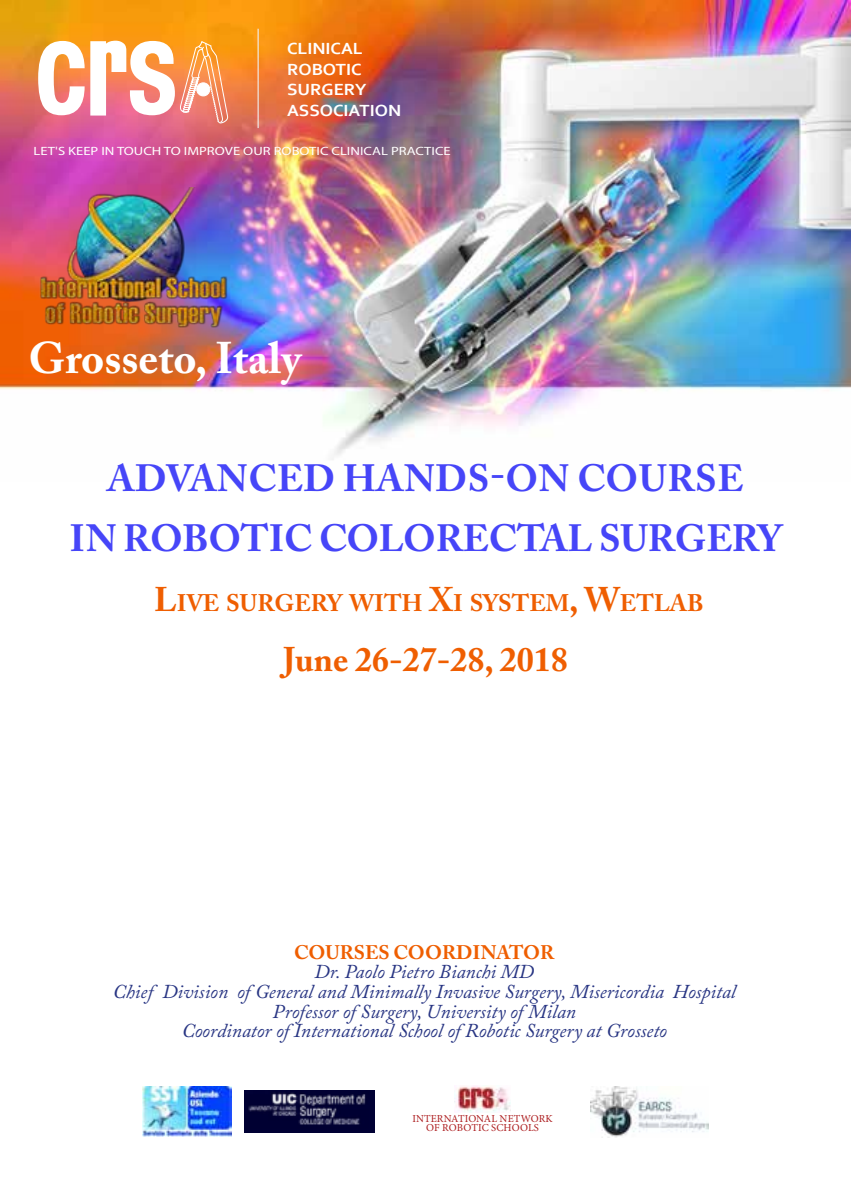
<style>
.page{position:relative;width:851px;height:1191px;background:#fff}
.page>*{position:absolute;margin:0;border:0;box-sizing:border-box;transform-origin:0 0}
.t1{font:700 44px "Adobe Caslon Pro";color:#fff}
.t2{font:700 37.8px/60px "Adobe Caslon Pro";letter-spacing:-.005em;color:#4645f8;text-align:center}
.t3{font:700 34px "Adobe Caslon Pro";color:#ef5e01}
.t4{font:700 23.8px "Adobe Caslon Pro";color:#ef5e01}
.t5{font:italic 19.6px/19.6px "Adobe Caslon Pro";color:#283583;text-align:center}
.t6{font:700 19.6px "Adobe Caslon Pro";letter-spacing:-.005em;color:#ef5e01}
.t7{font:700 17px/20.8px "Corbel";color:#fff;scale:1.07 1}
.t8{font:300 12px "Neo Sans Std";color:#fff;scale:1.21 1}
.t9{font:10.6px/8.8px "Minion Pro";letter-spacing:.01em;color:#ad1e20;text-align:center}
.s1{font-size:34px}
</style>
<div class="page">
<img style="left:0;top:0;width:850px;height:460px">
<hr style="left:258px;top:29px;width:1px;height:99px;background:#fff">
<svg style="left:38px;top:41px;width:191px;height:84px"></svg>
<img style="left:244px;top:1090px;width:130px;height:42px">
<img style="left:454px;top:1085px;width:56px;height:27px">
<img style="left:28px;top:187px;width:201px;height:142px">
<img style="left:590px;top:1086px;width:118px;height:51px">
<img style="left:142px;top:1086px;width:89px;height:50px">
<p class="t7" style="left:287px;top:37px;width:108px">CLINICAL<br>ROBOTIC<br>SURGERY<br>ASSOCIATION</p>
<p class="t8" style="left:33px;top:144px;width:346px">LET'S KEEP IN TOUCH TO IMPROVE OUR ROBOTIC CLINICAL PRACTICE</p>
<h1 class="t1" style="left:28px;top:332px;width:274px">Grosseto, Italy</h1>
<h2 class="t2" style="left:69px;top:448px;width:713px">ADVANCED HANDS-ON COURSE<br>IN ROBOTIC COLORECTAL SURGERY</h2>
<p class="t4" style="left:154px;top:589px;width:550px"><span class="s1">L</span>IVE SURGERY WITH <span class="s1">X</span>I SYSTEM<span class="s1">, W</span>ETLAB</p>
<h3 class="t3" style="left:283px;top:639px;width:286px">June 26-27-28, 2018</h3>
<p class="t6" style="left:294px;top:940px;width:262px">COURSES COORDINATOR</p>
<p class="t5" style="left:113px;top:962px;width:624px">Dr. Paolo Pietro Bianchi MD<br>Chief Division of General and Minimally Invasive Surgery, Misericordia Hospital Professor of Surgery, University of Milan<br>Coordinator of International School of Robotic Surgery at Grosseto</p>
<p class="t9" style="left:412px;top:1114px;width:142px">INTERNATIONAL NETWORK<br>OF ROBOTIC SCHOOLS</p>
</div>
